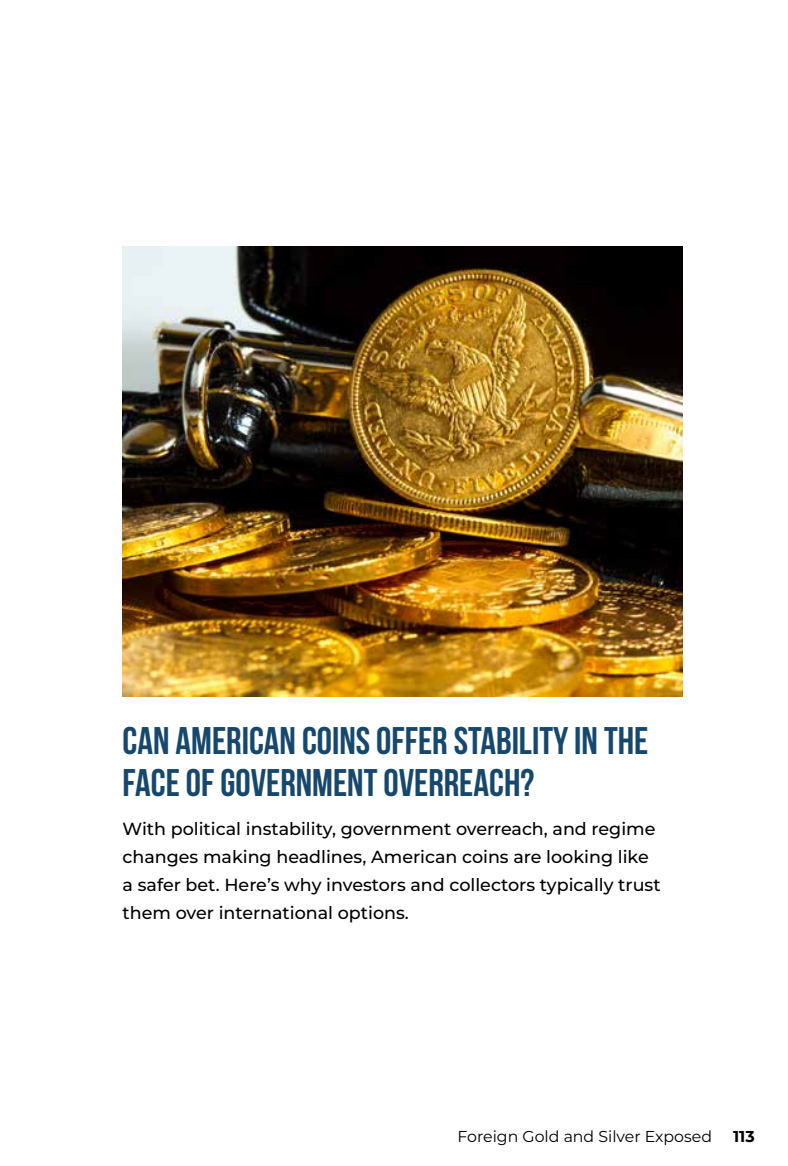
<style>
.page{position:relative;width:788px;height:1166px;background:#fff}
.page>*{position:absolute;margin:0;border:0;box-sizing:border-box;transform-origin:0 0}
.t1{font:700 38.5px/42px "Bebas Neue";color:#16486d}
.t2{font:500 17.5px/28px "Montserrat";color:#000}
.t3{font:15.75px "Montserrat";color:#000}
.t4{font:700 15.75px "Montserrat";color:#000}
</style>
<div class="page">
<img style="left:122px;top:247px;width:560px;height:450px">
<h1 class="t1" style="left:122px;top:718px;width:527px">CAN AMERICAN COINS OFFER STABILITY IN THE<br>FACE OF GOVERNMENT OVERREACH?</h1>
<p class="t2" style="left:122px;top:814px;width:539px">With political instability, government overreach, and regime changes making headlines, American coins are looking like a safer bet. Here’s why investors and collectors typically trust them over international options.</p>
<p class="t3" style="left:457px;top:1126px;width:256px">Foreign Gold and Silver Exposed</p>
<p class="t4" style="left:733px;top:1126px;width:23px">113</p>
</div>
